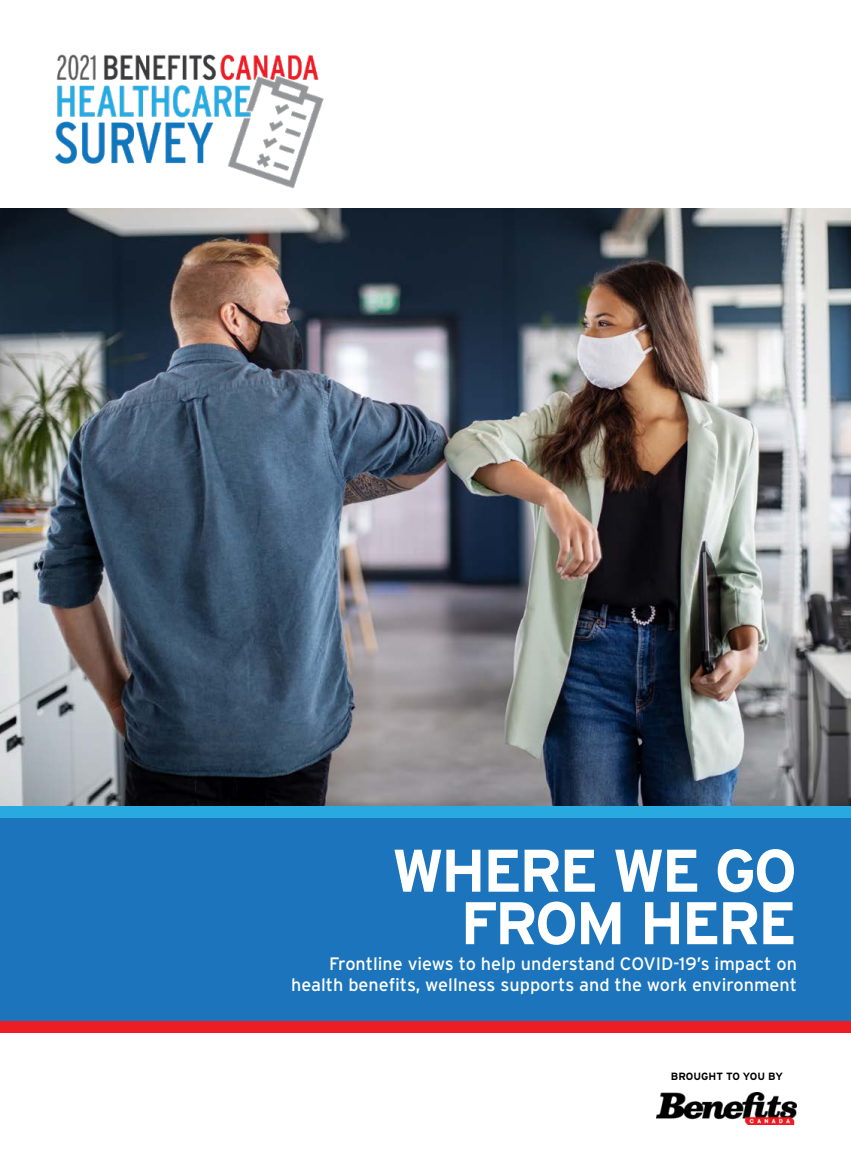
<style>
.page{position:relative;width:851px;height:1161px;background:#fff}
.page>*{position:absolute;margin:0;border:0;box-sizing:border-box;transform-origin:0 0}
.t1{font:700 60px/52.5px "Interstate";letter-spacing:-.045em;color:#fff;text-align:right}
.t2{font:18px/21.6px "Interstate";color:#fff;text-align:right}
.t3{font:700 10.5px "Interstate";color:#000}
</style>
<div class="page">
<div style="left:0;top:818px;width:850px;height:203px;background:#1c75bc"></div>
<div style="left:0;top:806px;width:850px;height:12px;background:#28aae1"></div>
<img style="left:55px;top:54px;width:269px;height:134px">
<div style="left:0;top:1021px;width:850px;height:12px;background:#ed1d24"></div>
<img style="left:0;top:208px;width:850px;height:598px">
<img style="left:657px;top:1092px;width:139px;height:32px">
<p class="t1" style="left:391px;top:844px;width:407px">WHERE WE GO<br>FROM HERE</p>
<p class="t2" style="left:291px;top:952px;width:507px">Frontline views to help understand COVID-19’s impact on health benefits, wellness supports and the work environment</p>
<p class="t3" style="left:671px;top:1070px;width:113px">BROUGHT TO YOU BY</p>
</div>
